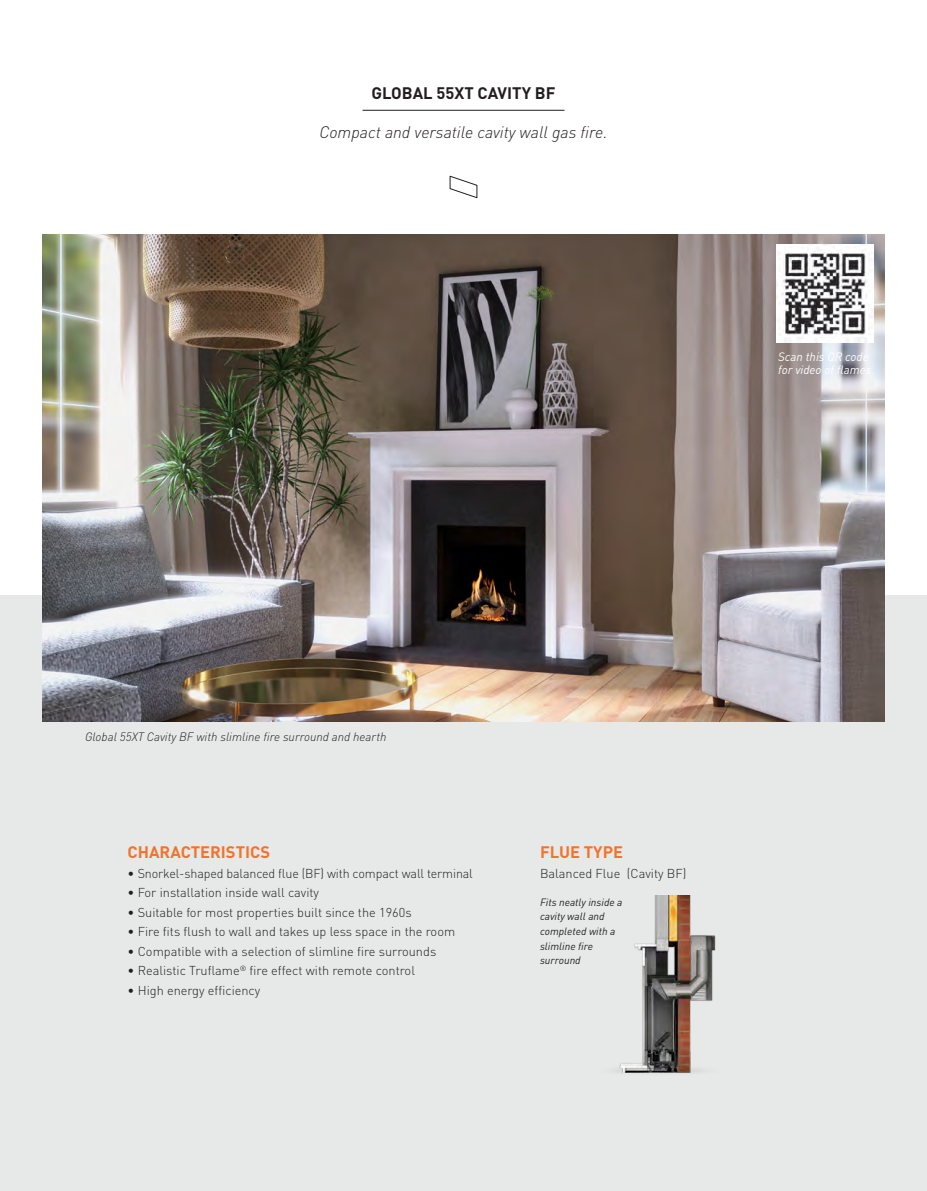
<style>
.page{position:relative;width:927px;height:1191px;background:#fff}
.page>*{position:absolute;margin:0;border:0;box-sizing:border-box;transform-origin:0 0}
.Introregel_cursief{font:italic 300 16.5px "DIN";color:#231f20}
.Kopje_productnaam_zw{font:700 16.5px "DIN";color:#f3732c}
.Kopje_productnaam_zw-2{font:700 16.5px "DIN";color:#231f20}
.t1{font:300 12.75px "DIN";color:#231f20}
.Opsomming{font:italic 300 12px "DIN";color:#231f20}
.Opsomming-2{font:italic 12px/13.5px "DIN";color:#fff}
.Onderschrift_beeld{font:italic 10.5px/14.5px "DIN";color:#231f20}
</style>
<div class="page">
<div style="left:0;top:595px;width:927px;height:596px;background:#e6e9e8"></div>
<hr style="left:362px;top:110px;width:202px;height:1px;background:#231f20">
<img style="left:43px;top:234px;width:841px;height:488px">
<svg style="left:449px;top:175px;width:29px;height:24px"></svg>
<img style="left:617px;top:896px;width:99px;height:177px">
<img style="left:776px;top:245px;width:98px;height:97px">
<p class="Kopje_productnaam_zw-2" style="left:371px;top:82px;width:186px">GLOBAL 55XT CAVITY BF</p>
<p class="Introregel_cursief" style="left:319px;top:122px;width:290px">Compact and versatile cavity wall gas fire.</p>
<p class="Opsomming-2" style="left:778px;top:349px;width:98px">Scan this QR code for video of flames.</p>
<p class="Opsomming" style="left:85px;top:729px;width:303px">Global 55XT Cavity BF with slimline fire surround and hearth</p>
<p class="Kopje_productnaam_zw" style="left:128px;top:841px;width:144px">CHARACTERISTICS</p>
<p class="t1" style="left:128px;top:865px;width:347px">• Snorkel-shaped balanced flue (BF) with compact wall terminal</p>
<p class="t1" style="left:128px;top:885px;width:193px">• For installation inside wall cavity</p>
<p class="t1" style="left:128px;top:904px;width:286px">• Suitable for most properties built since the 1960s</p>
<p class="t1" style="left:128px;top:924px;width:329px">• Fire fits flush to wall and takes up less space in the room</p>
<p class="t1" style="left:128px;top:943px;width:310px">• Compatible with a selection of slimline fire surrounds</p>
<p class="t1" style="left:128px;top:963px;width:289px">• Realistic Truflame<sup>®</sup> fire effect with remote control</p>
<p class="t1" style="left:128px;top:982px;width:134px">• High energy efficiency</p>
<p class="Kopje_productnaam_zw" style="left:540px;top:841px;width:85px">FLUE TYPE</p>
<p class="t1" style="left:540px;top:865px;width:148px">Balanced Flue (Cavity BF)</p>
<p class="Onderschrift_beeld" style="left:540px;top:894px;width:84px">Fits neatly inside a cavity wall and completed with a slimline fire surround</p>
</div>
